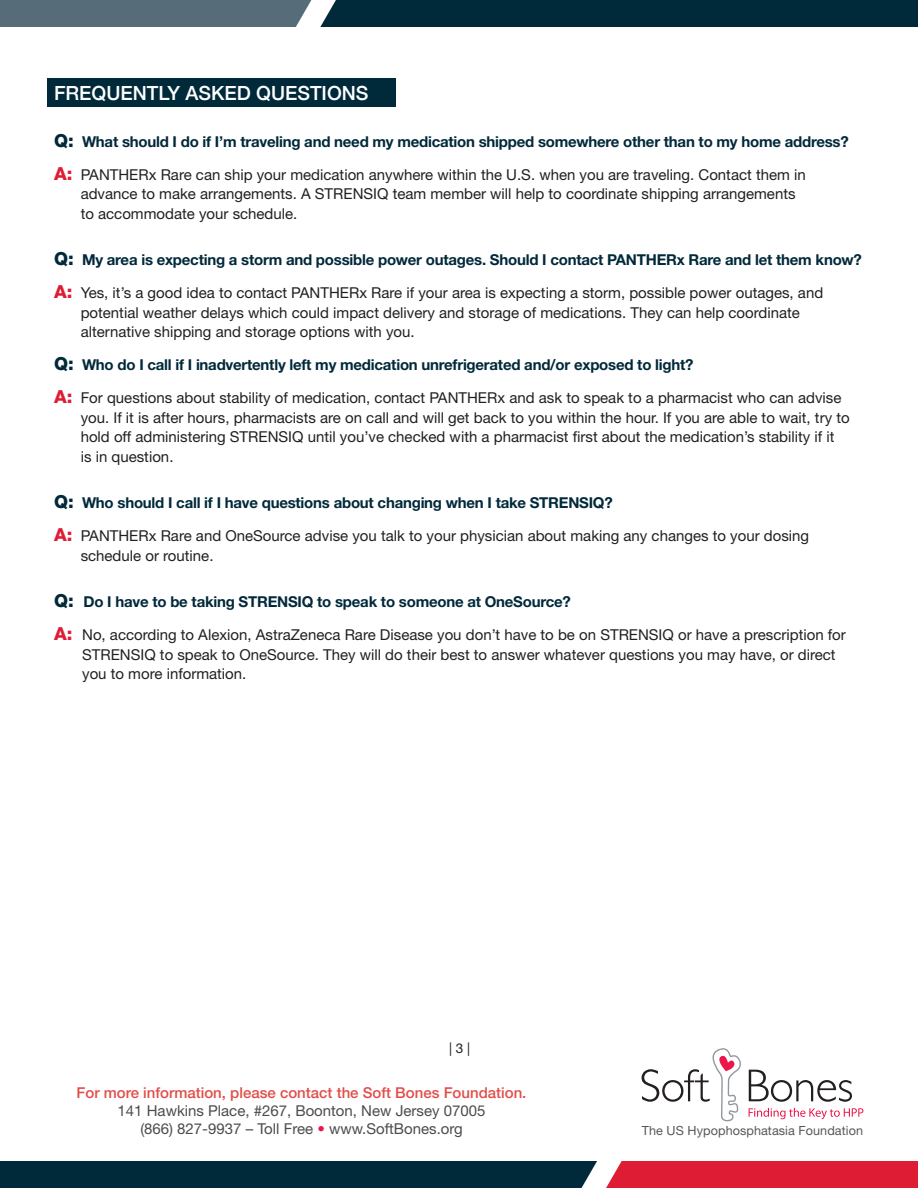
<style>
.page{position:relative;width:918px;height:1188px;background:#fff}
.page>*{position:absolute;margin:0;border:0;box-sizing:border-box;transform-origin:0 0}
.SubHead{font:500 19.5px "Helvetica Neue";color:#fff}
.Body_Copy{font:15px/19.5px "Helvetica Neue LT Std";color:#231f20}
.Body_Copy-2{font:700 15px "Helvetica Neue LT Std";letter-spacing:-.015em;color:#00293a}
.t1{font:500 15px/18px "Helvetica Neue LT Std";color:#e24d49;text-align:center}
.t2{font:15px "Helvetica Neue LT Std";color:#4b4c4d}
.t3{font:13.5px "Helvetica Neue LT Std";color:#231f20}
.t4{font:12.6px "Helvetica Neue LT Std";letter-spacing:.005em;color:#57585a}
.s1{font-weight:800;font-size:18px}
.s2{font-weight:800;font-size:18px;color:#de1d34}
.s3{font-weight:400;color:#4b4c4d}
.s4{color:#ed164b}
</style>
<div class="page">
<div style="left:320px;top:0;width:598px;height:27px;background:#00293a"></div>
<div style="left:0;top:0;width:311px;height:27px;background:#566d79"></div>
<div style="left:0;top:1161px;width:597px;height:27px;background:#00293a"></div>
<div style="left:606px;top:1161px;width:312px;height:27px;background:#de1d34"></div>
<div style="left:47px;top:78px;width:349px;height:29px;background:#00293a"></div>
<svg style="left:749px;top:1108px;width:114px;height:11px"></svg>
<svg style="left:642px;top:1048px;width:99px;height:73px"></svg>
<svg style="left:749px;top:1070px;width:103px;height:32px"></svg>
<p class="SubHead" style="left:54px;top:77px;width:316px">FREQUENTLY ASKED QUESTIONS</p>
<p class="Body_Copy-2" style="left:54px;top:132px;width:796px"><span class="s1">Q:</span> What should I do if I’m traveling and need my medication shipped somewhere other than to my home address?</p>
<p class="Body_Copy" style="left:81px;top:164px;width:727px;text-indent:-27px"><span class="s2">A:</span> PANTHERx Rare can ship your medication anywhere within the U.S. when you are traveling. Contact them in advance to make arrangements. A STRENSIQ team member will help to coordinate shipping arrangements to accommodate your schedule.</p>
<p class="Body_Copy-2" style="left:54px;top:250px;width:809px"><span class="s1">Q:</span> My area is expecting a storm and possible power outages. Should I contact PANTHERx Rare and let them know?</p>
<p class="Body_Copy" style="left:81px;top:283px;width:744px;text-indent:-27px"><span class="s2">A:</span> Yes, it’s a good idea to contact PANTHERx Rare if your area is expecting a storm, possible power outages, and potential weather delays which could impact delivery and storage of medications. They can help coordinate alternative shipping and storage options with you.</p>
<p class="Body_Copy-2" style="left:54px;top:355px;width:641px"><span class="s1">Q:</span> Who do I call if I inadvertently left my medication unrefrigerated and/or exposed to light?</p>
<p class="Body_Copy" style="left:81px;top:388px;width:770px;text-indent:-27px"><span class="s2">A:</span> For questions about stability of medication, contact PANTHERx and ask to speak to a pharmacist who can advise you. If it is after hours, pharmacists are on call and will get back to you within the hour. If you are able to wait, try to hold off administering STRENSIQ until you’ve checked with a pharmacist first about the medication’s stability if it<br>is in question.</p>
<p class="Body_Copy-2" style="left:54px;top:493px;width:560px"><span class="s1">Q:</span> Who should I call if I have questions about changing when I take STRENSIQ?</p>
<p class="Body_Copy" style="left:81px;top:526px;width:730px;text-indent:-27px"><span class="s2">A:</span> PANTHERx Rare and OneSource advise you talk to your physician about making any changes to your dosing schedule or routine.</p>
<p class="Body_Copy-2" style="left:54px;top:592px;width:518px"><span class="s1">Q:</span> Do I have to be taking STRENSIQ to speak to someone at OneSource?</p>
<p class="Body_Copy" style="left:82px;top:625px;width:765px;text-indent:-28px"><span class="s2">A:</span> No, according to Alexion, AstraZeneca Rare Disease you don’t have to be on STRENSIQ or have a prescription for<br>STRENSIQ to speak to OneSource. They will do their best to answer whatever questions you may have, or direct you to more information.</p>
<p class="t3" style="left:449px;top:1040px;width:23px">| 3 |</p>
<p class="t1" style="left:77px;top:1084px;width:451px">For more information, please contact the Soft Bones Foundation.<br><span class="s3">141 Hawkins Place, #267, Boonton, New Jersey 07005</span></p>
<p class="t2" style="left:140px;top:1120px;width:324px">(866) 827-9937 – Toll Free <span class="s4">•</span> www.SoftBones.org</p>
<p class="t4" style="left:642px;top:1123px;width:223px">The US Hypophosphatasia Foundation</p>
</div>
